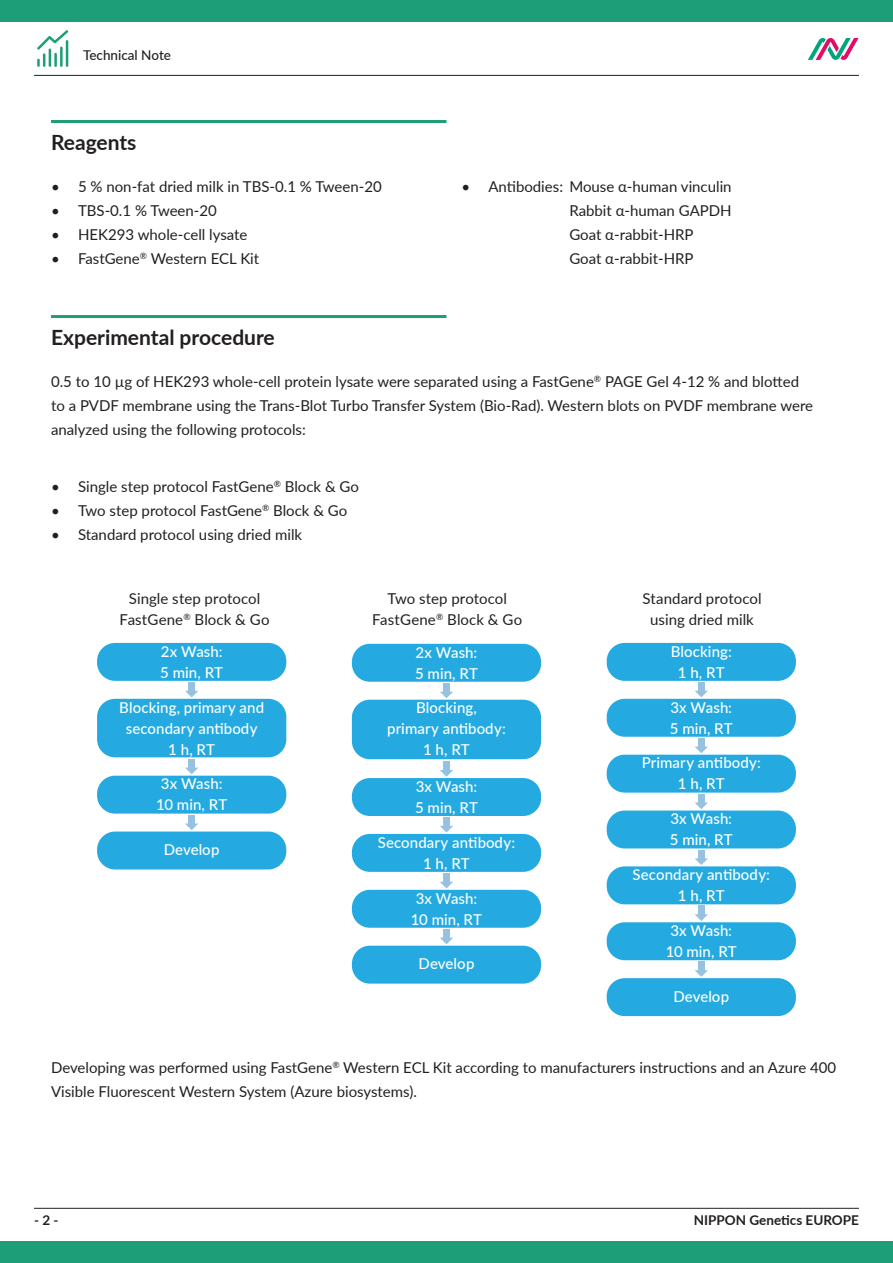
<style>
.page{position:relative;width:893px;height:1263px;background:#fff}
.page>*{position:absolute;margin:0;border:0;box-sizing:border-box;transform-origin:0 0}
.Grundlinienrasteraus{font:700 21px "Lato";color:#231f20}
.Grundlinienrasteraus-2{font:15px/24px "Lato";color:#231f20;text-align:center}
.t1{font:500 15px/21px "Lato";letter-spacing:.005em;color:#fff;text-align:center}
.t2{font:700 13.5px "Lato";color:#231f20}
.t3{font:500 13.5px "Lato";color:#231f20}
</style>
<div class="page">
<div style="left:0;top:0;width:893px;height:21px;background:#1d9e79"></div>
<div style="left:0;top:1242px;width:893px;height:21px;background:#1d9e79"></div>
<svg style="left:808px;top:38px;width:50px;height:22px"></svg>
<hr style="left:34px;top:75px;width:825px;height:1px;background:#231f20">
<hr style="left:34px;top:1208px;width:825px;height:1px;background:#231f20">
<svg style="left:37px;top:30px;width:31px;height:37px"></svg>
<hr style="left:51px;top:315px;width:395px;height:3px;background:#1d9e79">
<div style="left:607px;top:643px;width:189px;height:38px;background:#24aae1;border-radius:18px"></div>
<div style="left:607px;top:699px;width:189px;height:38px;background:#24aae1;border-radius:18px"></div>
<div style="left:607px;top:755px;width:189px;height:38px;background:#24aae1;border-radius:18px"></div>
<div style="left:607px;top:866px;width:189px;height:38px;background:#24aae1;border-radius:18px"></div>
<div style="left:607px;top:922px;width:189px;height:38px;background:#24aae1;border-radius:18px"></div>
<div style="left:607px;top:810px;width:189px;height:38px;background:#24aae1;border-radius:18px"></div>
<div style="left:607px;top:978px;width:189px;height:38px;background:#24aae1;border-radius:18px"></div>
<div style="left:698px;top:682px;width:7px;height:12px;background:#96c1e1"></div>
<svg style="left:695px;top:691px;width:13px;height:6px"></svg>
<div style="left:698px;top:738px;width:7px;height:12px;background:#96c1e1"></div>
<svg style="left:695px;top:747px;width:13px;height:6px"></svg>
<div style="left:698px;top:794px;width:7px;height:11px;background:#96c1e1"></div>
<svg style="left:695px;top:802px;width:13px;height:7px"></svg>
<div style="left:698px;top:850px;width:7px;height:11px;background:#96c1e1"></div>
<svg style="left:695px;top:858px;width:13px;height:7px"></svg>
<div style="left:698px;top:906px;width:7px;height:11px;background:#96c1e1"></div>
<svg style="left:695px;top:914px;width:13px;height:7px"></svg>
<div style="left:698px;top:961px;width:7px;height:12px;background:#96c1e1"></div>
<svg style="left:695px;top:970px;width:13px;height:7px"></svg>
<div style="left:97px;top:699px;width:189px;height:58px;background:#24aae1;border-radius:18px"></div>
<div style="left:97px;top:776px;width:189px;height:38px;background:#24aae1;border-radius:18px"></div>
<div style="left:97px;top:643px;width:189px;height:38px;background:#24aae1;border-radius:18px"></div>
<div style="left:97px;top:831px;width:189px;height:38px;background:#24aae1;border-radius:18px"></div>
<div style="left:188px;top:682px;width:7px;height:12px;background:#96c1e1"></div>
<svg style="left:185px;top:691px;width:13px;height:6px"></svg>
<div style="left:188px;top:759px;width:7px;height:12px;background:#96c1e1"></div>
<svg style="left:185px;top:768px;width:13px;height:6px"></svg>
<div style="left:188px;top:815px;width:7px;height:11px;background:#96c1e1"></div>
<svg style="left:185px;top:823px;width:13px;height:7px"></svg>
<div style="left:352px;top:644px;width:189px;height:38px;background:#24aae1;border-radius:18px"></div>
<div style="left:352px;top:700px;width:189px;height:59px;background:#24aae1;border-radius:18px"></div>
<div style="left:352px;top:834px;width:189px;height:38px;background:#24aae1;border-radius:18px"></div>
<div style="left:352px;top:890px;width:189px;height:38px;background:#24aae1;border-radius:18px"></div>
<div style="left:352px;top:778px;width:189px;height:38px;background:#24aae1;border-radius:18px"></div>
<div style="left:352px;top:946px;width:189px;height:37px;background:#24aae1;border-radius:18px"></div>
<div style="left:443px;top:683px;width:7px;height:12px;background:#96c1e1"></div>
<svg style="left:440px;top:692px;width:13px;height:6px"></svg>
<div style="left:443px;top:761px;width:7px;height:12px;background:#96c1e1"></div>
<svg style="left:440px;top:770px;width:13px;height:7px"></svg>
<div style="left:443px;top:817px;width:7px;height:12px;background:#96c1e1"></div>
<svg style="left:440px;top:826px;width:13px;height:7px"></svg>
<div style="left:443px;top:873px;width:7px;height:12px;background:#96c1e1"></div>
<svg style="left:440px;top:882px;width:13px;height:6px"></svg>
<div style="left:443px;top:929px;width:7px;height:12px;background:#96c1e1"></div>
<svg style="left:440px;top:938px;width:13px;height:6px"></svg>
<hr style="left:51px;top:120px;width:395px;height:3px;background:#1d9e79">
<p class="t3" style="left:83px;top:45px;width:89px">Technical Note</p>
<p class="Grundlinienrasteraus" style="left:51px;top:127px;width:87px">Reagents</p>
<p class="Grundlinienrasteraus-2" style="left:51px;top:174px;width:332px">• 5 % non-fat dried milk in TBS-0.1 % Tween-20</p>
<p class="Grundlinienrasteraus-2" style="left:51px;top:198px;width:167px">• TBS-0.1 % Tween-20</p>
<p class="Grundlinienrasteraus-2" style="left:51px;top:222px;width:198px">• HEK293 whole-cell lysate</p>
<p class="Grundlinienrasteraus-2" style="left:51px;top:246px;width:210px">• FastGene<sup>®</sup> Western ECL Kit</p>
<p class="Grundlinienrasteraus-2" style="left:461px;top:174px;width:272px">• Antibodies: Mouse α-human vinculin</p>
<p class="Grundlinienrasteraus-2" style="left:569px;top:198px;width:164px">Rabbit α-human GAPDH</p>
<p class="Grundlinienrasteraus-2" style="left:569px;top:222px;width:126px">Goat α-rabbit-HRP</p>
<p class="Grundlinienrasteraus-2" style="left:569px;top:246px;width:126px">Goat α-rabbit-HRP</p>
<p class="Grundlinienrasteraus" style="left:51px;top:322px;width:225px">Experimental procedure</p>
<p class="Grundlinienrasteraus-2" style="left:51px;top:369px;width:764px;text-align:left">0.5 to 10 µg of HEK293 whole-cell protein lysate were separated using a FastGene<sup>®</sup> PAGE Gel 4-12 % and blotted to a PVDF membrane using the Trans-Blot Turbo Transfer System (Bio-Rad). Western blots on PVDF membrane were analyzed using the following protocols:</p>
<p class="Grundlinienrasteraus-2" style="left:51px;top:474px;width:309px">• Single step protocol FastGene<sup>®</sup> Block &amp; Go</p>
<p class="Grundlinienrasteraus-2" style="left:51px;top:498px;width:298px">• Two step protocol FastGene<sup>®</sup> Block &amp; Go</p>
<p class="Grundlinienrasteraus-2" style="left:51px;top:522px;width:253px">• Standard protocol using dried milk</p>
<p class="Grundlinienrasteraus-2" style="left:120px;top:587px;width:151px;line-height:21px">Single step protocol<br>FastGene<sup>®</sup> Block &amp; Go</p>
<p class="t1" style="left:160px;top:640px;width:64px;text-align:left">2x Wash:<br>5 min, RT</p>
<p class="t1" style="left:119px;top:696px;width:146px">Blocking, primary and secondary antibody<br>1 h, RT</p>
<p class="t1" style="left:156px;top:773px;width:73px">3x Wash:<br>10 min, RT</p>
<p class="t1" style="left:164px;top:839px;width:57px">Develop</p>
<p class="Grundlinienrasteraus-2" style="left:372px;top:587px;width:151px;line-height:21px">Two step protocol<br>FastGene<sup>®</sup> Block &amp; Go</p>
<p class="t1" style="left:415px;top:641px;width:64px;text-align:left">2x Wash:<br>5 min, RT</p>
<p class="t1" style="left:387px;top:697px;width:120px">Blocking,<br>primary antibody:<br>1 h, RT</p>
<p class="t1" style="left:415px;top:775px;width:64px;text-align:left">3x Wash:<br>5 min, RT</p>
<p class="t1" style="left:378px;top:831px;width:139px">Secondary antibody:<br>1 h, RT</p>
<p class="t1" style="left:411px;top:887px;width:73px">3x Wash:<br>10 min, RT</p>
<p class="t1" style="left:419px;top:953px;width:57px">Develop</p>
<p class="Grundlinienrasteraus-2" style="left:642px;top:587px;width:121px;line-height:21px">Standard protocol using dried milk</p>
<p class="t1" style="left:671px;top:640px;width:63px">Blocking:<br>1 h, RT</p>
<p class="t1" style="left:670px;top:696px;width:64px;text-align:left">3x Wash:<br>5 min, RT</p>
<p class="t1" style="left:642px;top:752px;width:121px">Primary antibody:<br>1 h, RT</p>
<p class="t1" style="left:670px;top:808px;width:64px;text-align:left">3x Wash:<br>5 min, RT</p>
<p class="t1" style="left:633px;top:863px;width:139px">Secondary antibody:<br>1 h, RT</p>
<p class="t1" style="left:666px;top:919px;width:73px">3x Wash:<br>10 min, RT</p>
<p class="t1" style="left:673px;top:985px;width:57px">Develop</p>
<p class="Grundlinienrasteraus-2" style="left:51px;top:1055px;width:787px;text-align:left">Developing was performed using FastGene<sup>®</sup> Western ECL Kit according to manufacturers instructions and an Azure 400<br>Visible Fluorescent Western System (Azure biosystems).</p>
<p class="t2" style="left:34px;top:1210px;width:26px">- 2 -</p>
<p class="t2" style="left:694px;top:1210px;width:167px">NIPPON Genetics EUROPE</p>
</div>
